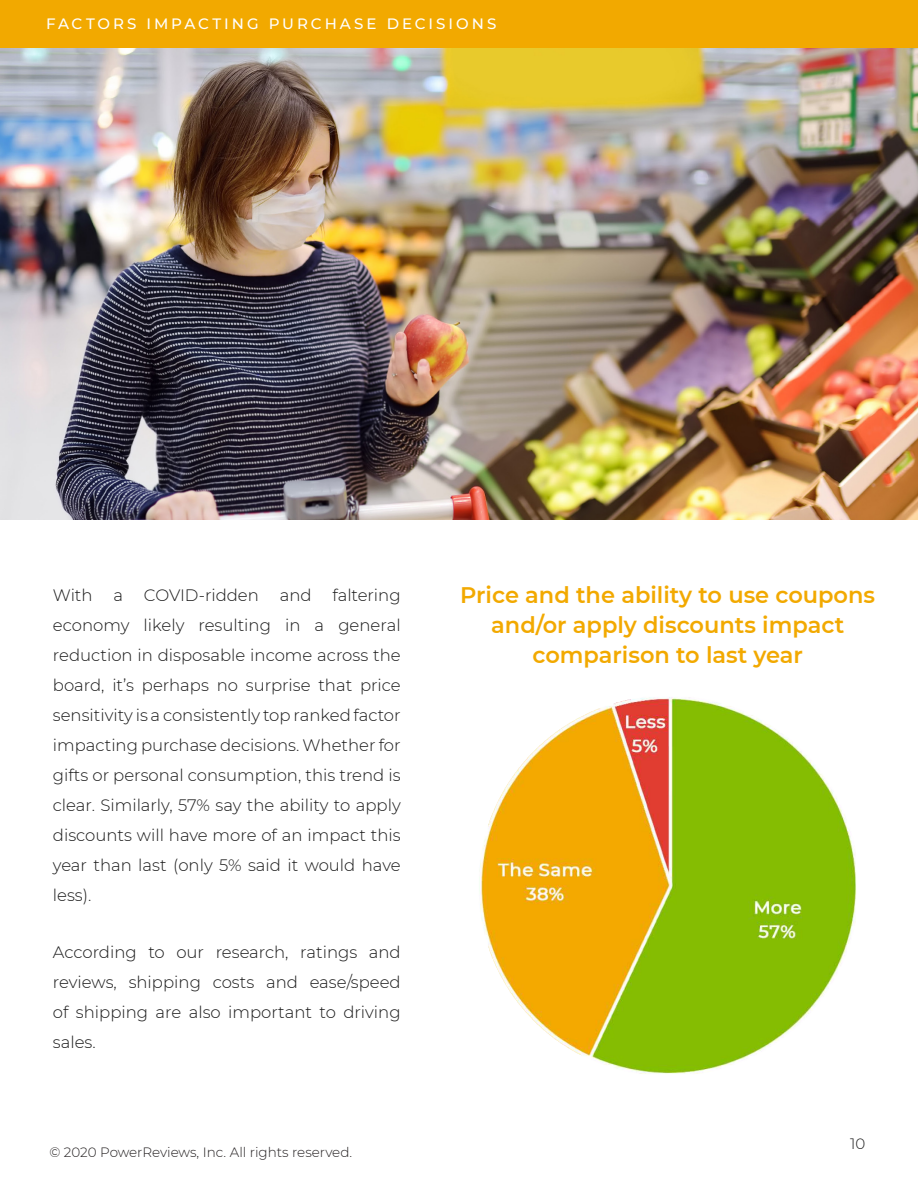
<style>
.page{position:relative;width:918px;height:1188px;background:#fff}
.page>*{position:absolute;margin:0;border:0;box-sizing:border-box;transform-origin:0 0}
.t1{font:600 22.5px/30px "Montserrat";color:#f2a900;text-align:center}
.t2{font:300 16.5px/30px "Montserrat";color:#191919;text-align:justify}
.t3{font:500 15px "Montserrat";letter-spacing:.2em;color:#fff}
.t4{font:300 15px "Montserrat";color:#191919}
.t5{font:300 13.5px "Montserrat";color:#231f20}
</style>
<div class="page">
<img style="left:0;top:48px;width:918px;height:472px">
<div style="left:0;top:0;width:918px;height:48px;background:#f2a900"></div>
<img style="left:479px;top:697px;width:378px;height:377px">
<p class="t3" style="left:46px;top:18px;width:452px">FACTORS IMPACTING PURCHASE DECISIONS</p>
<p class="t2" style="left:53px;top:581px;width:349px;text-indent:280px">faltering economy likely resulting in a general reduction in disposable income across the board, it’s perhaps no surprise that price sensitivity is a consistently top ranked factor impacting purchase decisions. Whether for gifts or personal consumption, this trend is clear. Similarly, 57% say the ability to apply discounts will have more of an impact this year than last (only 5% said it would have less).</p>
<p class="t2" style="left:53px;top:581px;width:41px">With</p>
<p class="t2" style="left:114px;top:581px;width:11px">a</p>
<p class="t2" style="left:144px;top:581px;width:116px">COVID-ridden</p>
<p class="t2" style="left:280px;top:581px;width:33px">and</p>
<p class="t2" style="left:53px;top:938px;width:349px">According to our research, ratings and reviews, shipping costs and ease/speed of shipping are also important to driving sales.</p>
<p class="t5" style="left:49px;top:1146px;width:304px">© 2020 PowerReviews, Inc. All rights reserved.</p>
<h1 class="t1" style="left:460px;top:580px;width:416px">Price and the ability to use coupons and/or apply discounts impact comparison to last year</h1>
<p class="t4" style="left:850px;top:1136px;width:17px">10</p>
</div>
